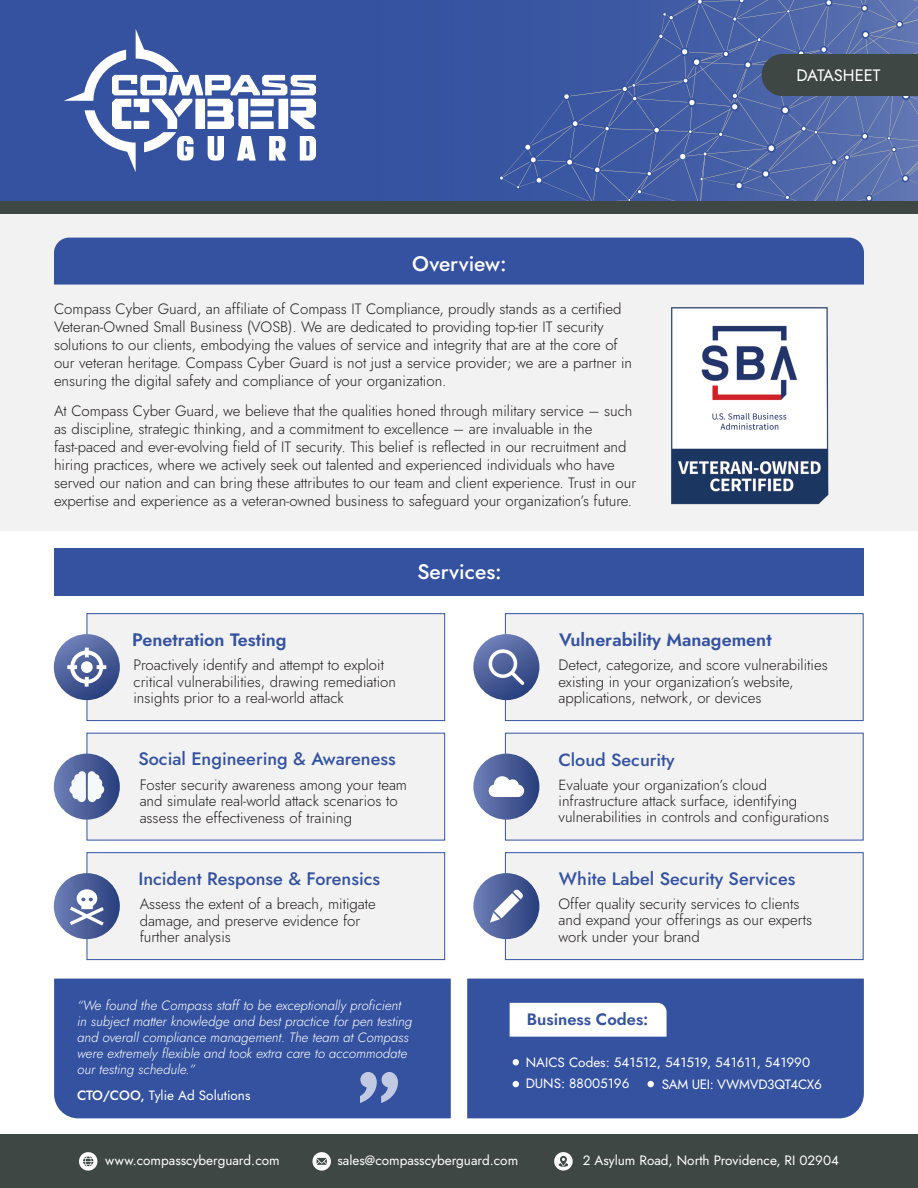
<style>
.page{position:relative;width:918px;height:1188px;background:#fff}
.page>*{position:absolute;margin:0;border:0;box-sizing:border-box;transform-origin:0 0}
.t1{font:500 21px "Jost";color:#fff}
.t2{font:500 18px "Jost";color:#3452a0}
.t3{font:600 18px "Jost";color:#3452a0}
.t4{font:500 17.55px "Jost";color:#3452a0}
.t5{font:600 16.5px "Jost";color:#3452a0}
.t6{font:16.5px "Jost";color:#fff}
.t7{font:300 15px/16.5px "Jost";color:#231f20}
.t8{font:300 14.7px/16.2px "Jost";color:#231f20}
.t9{font:italic 300 13.5px/16.2px "Jost";color:#fff}
.t10{font:13.5px/20.4px "Jost";color:#fff}
.t11{font:13.5px "Jost";letter-spacing:-.025em;color:#fff}
.s1{font-weight:500}
</style>
<div class="page">
<div style="left:0;top:213px;width:918px;height:317px;background:#f2f2f3"></div>
<div style="left:54px;top:549px;width:810px;height:47px;background:#3452a0"></div>
<div style="left:87px;top:733px;width:358px;height:107px;background:#f2f2f3"></div>
<div style="left:505px;top:733px;width:359px;height:107px;background:#f2f2f3"></div>
<div style="left:87px;top:852px;width:358px;height:108px;background:#f2f2f3;border:1px solid #3452a0"></div>
<div style="left:505px;top:852px;width:359px;height:108px;background:#f2f2f3;border:1px solid #3452a0"></div>
<svg style="left:54px;top:754px;width:66px;height:66px;background:#4e619a"></svg>
<svg style="left:69px;top:771px;width:36px;height:31px"></svg>
<div style="left:473px;top:754px;width:66px;height:66px;background:linear-gradient(to right,#7686bb,#273e7b);border-radius:33px"></div>
<svg style="left:488px;top:776px;width:36px;height:21px"></svg>
<svg style="left:54px;top:873px;width:66px;height:66px;background:#4d619a"></svg>
<svg style="left:70px;top:889px;width:34px;height:37px"></svg>
<svg style="left:473px;top:873px;width:66px;height:66px;background:#4d619a"></svg>
<svg style="left:494px;top:893px;width:25px;height:25px"></svg>
<svg style="left:513px;top:890px;width:10px;height:9px"></svg>
<svg style="left:490px;top:912px;width:10px;height:11px"></svg>
<div style="left:87px;top:613px;width:358px;height:108px;background:#f2f2f3;border:1px solid #3452a0"></div>
<div style="left:505px;top:613px;width:359px;height:108px;background:#f2f2f3;border:1px solid #3452a0"></div>
<svg style="left:54px;top:634px;width:66px;height:66px;background:#4e629b"></svg>
<svg style="left:67px;top:648px;width:39px;height:39px"></svg>
<div style="left:81px;top:661px;width:12px;height:12px;background:#fff;border-radius:50%"></div>
<svg style="left:473px;top:634px;width:66px;height:66px;background:#4e619b"></svg>
<svg style="left:487px;top:648px;width:37px;height:37px"></svg>
<div style="left:54px;top:238px;width:810px;height:47px;background:#3452a0"></div>
<img style="left:671px;top:307px;width:158px;height:198px">
<div style="left:0;top:0;width:918px;height:201px;background:#3452a0"></div>
<svg style="left:500px;top:0;width:418px;height:201px"></svg>
<div style="left:0;top:201px;width:918px;height:12px;background:#3f4744"></div>
<svg style="left:64px;top:29px;width:252px;height:143px"></svg>
<div style="left:54px;top:979px;width:397px;height:139px;background:#3452a0"></div>
<div style="left:467px;top:979px;width:397px;height:139px;background:#3452a0"></div>
<div style="left:0;top:1134px;width:918px;height:54px;background:#3f4744"></div>
<svg style="left:360px;top:1072px;width:38px;height:31px"></svg>
<svg style="left:510px;top:1003px;width:157px;height:34px"></svg>
<svg style="left:513px;top:1059px;width:6px;height:6px"></svg>
<svg style="left:513px;top:1081px;width:6px;height:6px"></svg>
<svg style="left:648px;top:1081px;width:6px;height:6px"></svg>
<svg style="left:554px;top:1152px;width:19px;height:19px"></svg>
<svg style="left:79px;top:1152px;width:18px;height:19px"></svg>
<svg style="left:312px;top:1152px;width:19px;height:19px"></svg>
<h1 class="t1" style="left:412px;top:250px;width:96px">Overview:</h1>
<p class="t7" style="left:54px;top:300px;width:580px;line-height:18px">Compass Cyber Guard, an affiliate of Compass IT Compliance, proudly stands as a certified Veteran-Owned Small Business (VOSB). We are dedicated to providing top-tier IT security solutions to our clients, embodying the values of service and integrity that are at the core of our veteran heritage. Compass Cyber Guard is not just a service provider; we are a partner in ensuring the digital safety and compliance of your organization.</p>
<p class="t7" style="left:54px;top:402px;width:584px;line-height:18px">At Compass Cyber Guard, we believe that the qualities honed through military service – such as discipline, strategic thinking, and a commitment to excellence – are invaluable in the fast-paced and ever-evolving field of IT security. This belief is reflected in our recruitment and hiring practices, where we actively seek out talented and experienced individuals who have served our nation and can bring these attributes to our team and client experience. Trust in our expertise and experience as a veteran-owned business to safeguard your organization’s future.</p>
<h1 class="t1" style="left:417px;top:558px;width:86px">Services:</h1>
<p class="t6" style="left:797px;top:64px;width:86px">DATASHEET</p>
<p class="t3" style="left:559px;top:627px;width:214px">Vulnerability Management</p>
<p class="t3" style="left:132px;top:627px;width:156px">Penetration Testing</p>
<p class="t7" style="left:134px;top:657px;width:264px">Proactively identify and attempt to exploit critical vulnerabilities, drawing remediation insights prior to a real-world attack</p>
<p class="t7" style="left:559px;top:657px;width:271px">Detect, categorize, and score vulnerabilities existing in your organization’s website, applications, network, or devices</p>
<p class="t2" style="left:138px;top:747px;width:259px">Social Engineering &amp; Awareness</p>
<p class="t7" style="left:140px;top:776px;width:269px">Foster security awareness among your team and simulate real-world attack scenarios to assess the effectiveness of training</p>
<p class="t2" style="left:138px;top:866px;width:243px">Incident Response &amp; Forensics</p>
<p class="t7" style="left:140px;top:896px;width:238px">Assess the extent of a breach, mitigate damage, and preserve evidence for further analysis</p>
<p class="t9" style="left:77px;top:997px;width:336px">“We found the Compass staff to be exceptionally proficient in subject matter knowledge and best practice for pen testing and overall compliance management. The team at Compass were extremely flexible and took extra care to accommodate our testing schedule.”</p>
<p class="t10" style="left:77px;top:1085px;width:175px"><span class="s1">CTO/COO,</span> Tylie Ad Solutions</p>
<p class="t4" style="left:558px;top:748px;width:118px">Cloud Security</p>
<p class="t8" style="left:559px;top:776px;width:272px">Evaluate your organization’s cloud infrastructure attack surface, identifying vulnerabilities in controls and configurations</p>
<p class="t2" style="left:559px;top:866px;width:238px">White Label Security Services</p>
<p class="t7" style="left:559px;top:896px;width:255px">Offer quality security services to clients and expand your offerings as our experts work under your brand</p>
<p class="t5" style="left:527px;top:1008px;width:123px">Business Codes:</p>
<p class="t10" style="left:526px;top:1053px;width:286px">NAICS Codes: 541512, 541519, 541611, 541990<br>DUNS: 88005196</p>
<p class="t11" style="left:662px;top:1075px;width:162px">SAM UEI: VWMVD3QT4CX6</p>
<p class="t10" style="left:105px;top:1150px;width:176px">www.compasscyberguard.com</p>
<p class="t10" style="left:338px;top:1150px;width:182px">sales@compasscyberguard.com</p>
<p class="t10" style="left:583px;top:1150px;width:258px">2 Asylum Road, North Providence, RI 02904</p>
</div>
